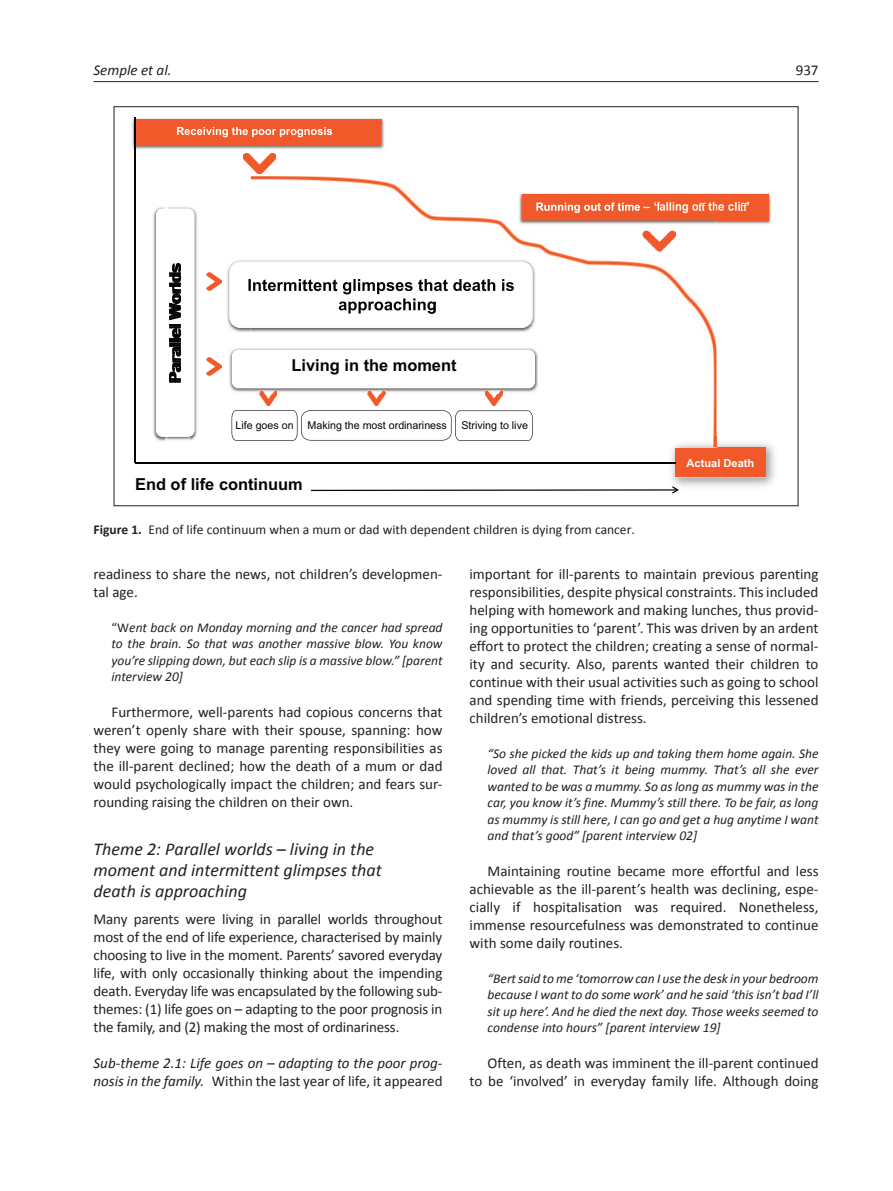
<style>
.page{position:relative;width:893px;height:1191px;background:#fff}
.page>*{position:absolute;margin:0;border:0;box-sizing:border-box;transform-origin:0 0}
.t1{font:italic 18px/21px "Calibri";color:#231f20}
.t2{font:700 16.5px "Arial";color:#040503}
.t3{font:15px/18px "Calibri";color:#231f20;text-align:justify}
.t4{font:italic 15px/18px "Calibri";color:#231f20}
.t5{font:italic 13.5px/16.5px "Calibri";color:#231f20;text-align:justify}
.t6{font:13.5px "Calibri";color:#231f20}
.t7{font:700 11.25px "Arial";color:#fff}
.t8{font:10.8px "Arial";color:#040503}
.s1{font-weight:700}
.s2{font-style:normal}
</style>
<div class="page">
<hr style="left:94px;top:81px;width:725px;height:1px;background:#231f20">
<img style="left:132px;top:118px;width:252px;height:4px">
<img style="left:132px;top:122px;width:253px;height:27px">
<div style="left:135px;top:119px;width:247px;height:26px;background:#f1592a"></div>
<svg style="left:382px;top:124px;width:1px;height:21px"></svg>
<img style="left:223px;top:124px;width:159px;height:21px">
<img style="left:327px;top:137px;width:17px;height:7px">
<svg style="left:177px;top:124px;width:167px;height:13px"></svg>
<img style="left:716px;top:193px;width:55px;height:4px">
<img style="left:716px;top:197px;width:55px;height:27px">
<div style="left:522px;top:194px;width:247px;height:26px;background:#f1592a"></div>
<img style="left:716px;top:201px;width:24px;height:10px">
<svg style="left:740px;top:201px;width:10px;height:10px"></svg>
<img style="left:665px;top:437px;width:110px;height:50px">
<div style="left:675px;top:447px;width:91px;height:30px;background:#f1592a"></div>
<img style="left:243px;top:153px;width:33px;height:21px">
<img style="left:251px;top:176px;width:465px;height:261px">
<svg style="left:518px;top:197px;width:1px;height:28px"></svg>
<img style="left:522px;top:194px;width:194px;height:26px">
<img style="left:619px;top:220px;width:97px;height:1px">
<img style="left:659px;top:197px;width:39px;height:3px">
<img style="left:656px;top:213px;width:3px;height:6px">
<svg style="left:536px;top:197px;width:123px;height:16px"></svg>
<img style="left:646px;top:200px;width:10px;height:19px">
<img style="left:705px;top:211px;width:9px;height:8px">
<img style="left:702px;top:211px;width:3px;height:8px">
<svg style="left:698px;top:197px;width:18px;height:14px"></svg>
<img style="left:665px;top:437px;width:51px;height:10px">
<img style="left:643px;top:231px;width:32px;height:20px">
<img style="left:229px;top:347px;width:310px;height:46px">
<div style="left:232px;top:350px;width:303px;height:38px;background:#fff;border-radius:6px"></div>
<img style="left:227px;top:259px;width:309px;height:74px">
<div style="left:229px;top:262px;width:304px;height:66px;background:#fff;border-radius:11px"></div>
<svg style="left:248px;top:279px;width:266px;height:35px"></svg>
<svg style="left:232px;top:410px;width:301px;height:31px"></svg>
<img style="left:153px;top:207px;width:45px;height:234px">
<div style="left:156px;top:209px;width:38px;height:228px;background:#fff;border-radius:6px"></div>
<img style="left:207px;top:273px;width:15px;height:17px">
<img style="left:207px;top:358px;width:15px;height:17px">
<img style="left:259px;top:390px;width:18px;height:15px">
<img style="left:368px;top:390px;width:17px;height:15px">
<img style="left:485px;top:390px;width:18px;height:16px">
<hr style="left:134px;top:117px;width:2px;height:345px;background:#040503">
<hr style="left:135px;top:463px;width:540px;height:1px;background:#040503">
<svg style="left:311px;top:486px;width:368px;height:7px"></svg>
<svg style="left:165px;top:437px;width:25px;height:4px"></svg>
<svg style="left:165px;top:207px;width:25px;height:2px"></svg>
<svg style="left:169px;top:263px;width:12px;height:120px"></svg>
<p class="t4" style="left:94px;top:60px;width:80px">Semple et al.</p>
<p class="t3" style="left:796px;top:61px;width:24px">937</p>
<p class="t2" style="left:292px;top:353px;width:166px">Living in the moment</p>
<p class="t8" style="left:235px;top:418px;width:60px">Life goes on</p>
<p class="t8" style="left:308px;top:418px;width:141px">Making the most ordinariness</p>
<p class="t8" style="left:461px;top:418px;width:68px">Striving to live</p>
<p class="t2" style="left:135px;top:472px;width:169px">End of life continuum</p>
<p class="t6" style="left:94px;top:521px;width:543px"><span class="s1">Figure 1.</span> End of life continuum when a mum or dad with dependent children is dying from cancer.</p>
<p class="t7" style="left:687px;top:455px;width:69px">Actual Death</p>
<p class="t3" style="left:94px;top:565px;width:350px">readiness to share the news, not children’s developmen&shy;tal age.</p>
<p class="t5" style="left:112px;top:618px;width:332px"><span class="s2">“W</span>ent back on Monday morning and the cancer had spread to the brain. So that was another massive blow. You know you’re slipping down, but each slip is a massive blow.” [parent interview 20]</p>
<p class="t3" style="left:94px;top:703px;width:350px;text-indent:18px">Furthermore, well-parents had copious concerns that weren’t openly share with their spouse, spanning: how they were going to manage parenting responsibilities as the ill-parent declined; how the death of a mum or dad would psychologically impact the children; and fears sur&shy;rounding raising the children on their own.</p>
<p class="t1" style="left:94px;top:838px;width:290px">Theme 2: Parallel worlds – living in the moment and intermittent glimpses that death is approaching</p>
<p class="t3" style="left:94px;top:910px;width:350px">Many parents were living in parallel worlds throughout most of the end of life experience, characterised by mainly choosing to live in the moment. Parents’ savored everyday life, with only occasionally thinking about the impending death. Everyday life was encapsulated by the following sub&shy;themes: (1) life goes on – adapting to the poor prognosis in the family, and (2) making the most of ordinariness.</p>
<p class="t4" style="left:94px;top:1053px;width:350px">Sub-theme 2.1: Life goes on – adapting to the poor prog&shy;nosis in the family. <span class="s2">Within the last year of life, it appeared</span></p>
<p class="t3" style="left:470px;top:565px;width:350px">important for ill-parents to maintain previous parenting responsibilities, despite physical constraints. This included helping with homework and making lunches, thus provid&shy;ing opportunities to ‘parent’. This was driven by an ardent effort to protect the children; creating a sense of normal&shy;ity and security. Also, parents wanted their children to continue with their usual activities such as going to school and spending time with friends, perceiving this lessened children’s emotional distress.</p>
<p class="t5" style="left:488px;top:744px;width:332px">“So she picked the kids up and taking them home again. She loved all that. That’s it being mummy. That’s all she ever wanted to be was a mummy. So as long as mummy was in the car, you know it’s fine. Mummy’s still there. To be fair, as long as mummy is still here, I can go and get a hug anytime I want and that’s good” [parent interview 02]</p>
<p class="t3" style="left:470px;top:862px;width:350px;text-indent:18px">Maintaining routine became more effortful and less achievable as the ill-parent’s health was declining, espe&shy;cially if hospitalisation was required. Nonetheless, immense resourcefulness was demonstrated to continue with some daily routines.</p>
<p class="t5" style="left:488px;top:969px;width:332px">“Bert said to me ‘tomorrow can I use the desk in your bedroom because I want to do some work’ and he said ‘this isn’t bad I’ll sit up here’. And he died the next day. Those weeks seemed to condense into hours” [parent interview 19]</p>
<p class="t3" style="left:470px;top:1054px;width:350px;text-align:right">Often, as death was imminent the ill-parent continued<br>to be ‘involved’ in everyday family life. Although doing</p>
</div>
